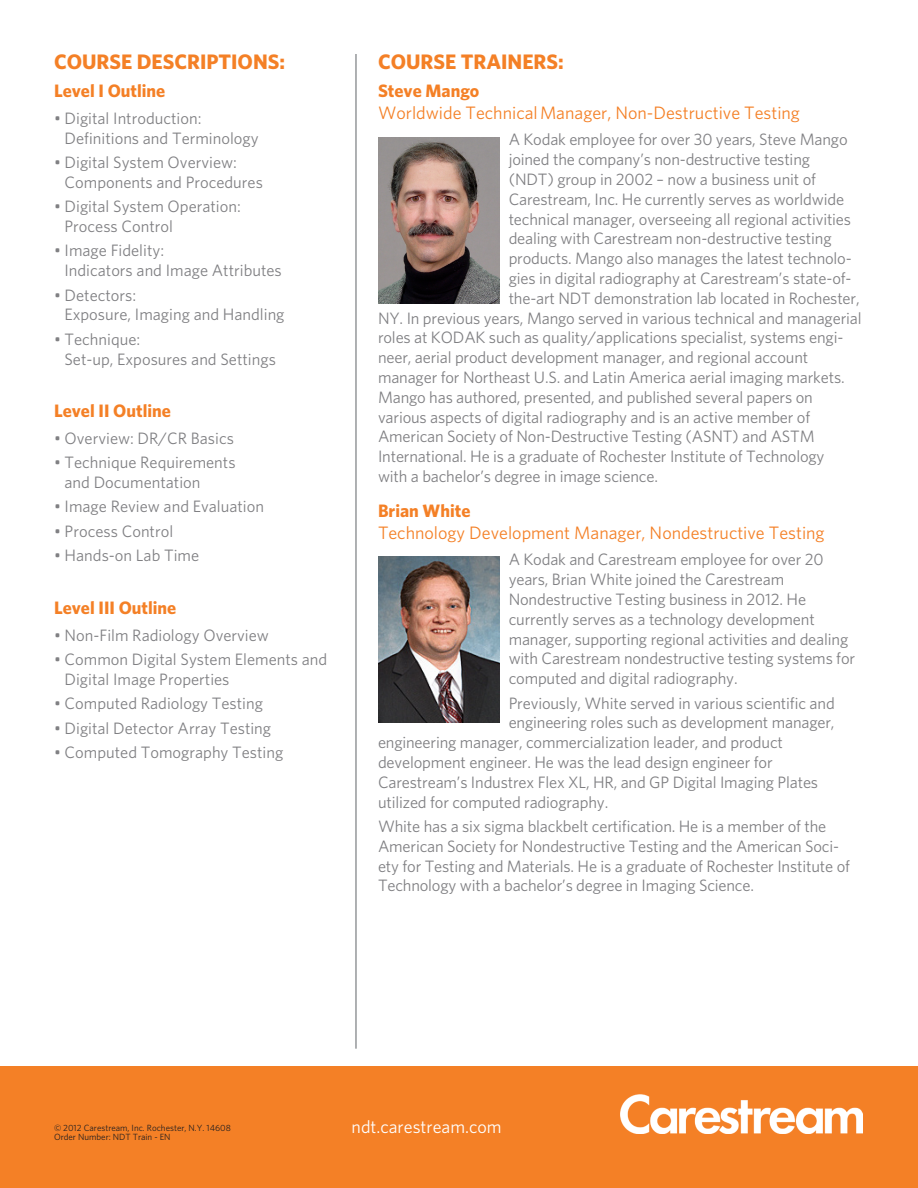
<style>
.page{position:relative;width:918px;height:1188px;background:#fff}
.page>*{position:absolute;margin:0;border:0;box-sizing:border-box;transform-origin:0 0}
.Bullets_2{font:700 21px "Whitney K";color:#f48026}
.Bullets_2-2{font:18px/21.6px "Whitney K";color:#f48026}
.Bullets_2-3{font:700 18px "Whitney K";color:#f48026}
.Bullets_2-4{font:18px "Whitney K";color:#fff}
.Bullets_2-5{font:16.5px/19.8px "Whitney K";letter-spacing:-.01em;color:#808083}
.t1{font:9px "Whitney K";color:#231f20}
.s1{font-weight:700}
</style>
<div class="page">
<div style="left:0;top:1067px;width:918px;height:121px;background:#f48026"></div>
<img style="left:620px;top:1094px;width:242px;height:40px">
<hr style="left:355px;top:54px;width:2px;height:995px;background:#95979a">
<img style="left:378px;top:137px;width:122px;height:166px">
<img style="left:378px;top:556px;width:122px;height:166px">
<p class="Bullets_2" style="left:54px;top:49px;width:233px">COURSE DESCRIPTIONS:</p>
<p class="Bullets_2-3" style="left:54px;top:80px;width:113px">Level I Outline</p>
<p class="Bullets_2-5" style="left:64px;top:108px;width:196px;text-indent:-10px">• Digital Introduction:<br>Definitions and Terminology</p>
<p class="Bullets_2-5" style="left:64px;top:152px;width:200px;text-indent:-10px">• Digital System Overview:<br>Components and Procedures</p>
<p class="Bullets_2-5" style="left:64px;top:196px;width:178px;text-indent:-10px">• Digital System Operation:<br>Process Control</p>
<p class="Bullets_2-5" style="left:64px;top:240px;width:219px;text-indent:-10px">• Image Fidelity:<br>Indicators and Image Attributes</p>
<p class="Bullets_2-5" style="left:64px;top:285px;width:222px;text-indent:-10px">• Detectors:<br>Exposure, Imaging and Handling</p>
<p class="Bullets_2-5" style="left:64px;top:329px;width:213px;text-indent:-10px">• Technique:<br>Set-up, Exposures and Settings</p>
<p class="Bullets_2-3" style="left:54px;top:400px;width:118px">Level II Outline</p>
<p class="Bullets_2-5" style="left:54px;top:428px;width:181px">• Overview: DR/CR Basics</p>
<p class="Bullets_2-5" style="left:64px;top:452px;width:173px;text-indent:-10px">• Technique Requirements and Documentation</p>
<p class="Bullets_2-5" style="left:54px;top:496px;width:212px">• Image Review and Evaluation</p>
<p class="Bullets_2-5" style="left:54px;top:521px;width:121px">• Process Control</p>
<p class="Bullets_2-5" style="left:54px;top:545px;width:147px">• Hands-on Lab Time</p>
<p class="Bullets_2-3" style="left:54px;top:597px;width:124px">Level III Outline</p>
<p class="Bullets_2-5" style="left:54px;top:625px;width:216px">• Non-Film Radiology Overview</p>
<p class="Bullets_2-5" style="left:64px;top:649px;width:264px;text-indent:-10px">• Common Digital System Elements and<br>Digital Image Properties</p>
<p class="Bullets_2-5" style="left:54px;top:693px;width:211px">• Computed Radiology Testing</p>
<p class="Bullets_2-5" style="left:54px;top:718px;width:219px">• Digital Detector Array Testing</p>
<p class="Bullets_2-5" style="left:54px;top:742px;width:231px">• Computed Tomography Testing</p>
<p class="Bullets_2" style="left:378px;top:49px;width:187px">COURSE TRAINERS:</p>
<p class="Bullets_2-2" style="left:378px;top:80px;width:424px"><span class="s1">Steve Mango<br></span>Worldwide Technical Manager, Non-Destructive Testing</p>
<p class="Bullets_2-5" style="left:509px;top:129px;width:340px">A Kodak employee for over 30 years, Steve Mango</p>
<p class="Bullets_2-5" style="left:509px;top:149px;width:303px">joined the company’s non-destructive testing</p>
<p class="Bullets_2-5" style="left:509px;top:169px;width:309px">(NDT) group in 2002 – now a business unit of</p>
<p class="Bullets_2-5" style="left:509px;top:189px;width:337px">Carestream, Inc. He currently serves as worldwide</p>
<p class="Bullets_2-5" style="left:509px;top:209px;width:344px">technical manager, overseeing all regional activities</p>
<p class="Bullets_2-5" style="left:509px;top:228px;width:324px">dealing with Carestream non-destructive testing</p>
<p class="Bullets_2-5" style="left:509px;top:248px;width:345px">products. Mango also manages the latest technolo-</p>
<p class="Bullets_2-5" style="left:509px;top:268px;width:344px">gies in digital radiography at Carestream’s state-of-</p>
<p class="Bullets_2-5" style="left:509px;top:288px;width:353px">the-art NDT demonstration lab located in Rochester,</p>
<p class="Bullets_2-5" style="left:378px;top:308px;width:485px">NY. In previous years, Mango served in various technical and managerial</p>
<p class="Bullets_2-5" style="left:378px;top:327px;width:467px">roles at KODAK such as quality/applications specialist, systems engi-</p>
<p class="Bullets_2-5" style="left:378px;top:347px;width:432px">neer, aerial product development manager, and regional account</p>
<p class="Bullets_2-5" style="left:378px;top:367px;width:468px">manager for Northeast U.S. and Latin America aerial imaging markets.</p>
<p class="Bullets_2-5" style="left:378px;top:387px;width:436px">Mango has authored, presented, and published several papers on</p>
<p class="Bullets_2-5" style="left:378px;top:407px;width:434px">various aspects of digital radiography and is an active member of</p>
<p class="Bullets_2-5" style="left:378px;top:426px;width:438px">American Society of Non-Destructive Testing (ASNT) and ASTM</p>
<p class="Bullets_2-5" style="left:378px;top:446px;width:448px">International. He is a graduate of Rochester Institute of Technology</p>
<p class="Bullets_2-5" style="left:378px;top:466px;width:282px">with a bachelor’s degree in image science.</p>
<p class="Bullets_2-2" style="left:378px;top:500px;width:448px"><span class="s1">Brian White<br></span>Technology Development Manager, Nondestructive Testing</p>
<p class="Bullets_2-5" style="left:509px;top:549px;width:348px">A Kodak and Carestream employee for over 20 years, Brian White joined the Carestream Nondestructive Testing business in 2012. He currently serves as a technology development manager, supporting regional activities and dealing with Carestream nondestructive testing systems for computed and digital radiography.</p>
<p class="Bullets_2-5" style="left:509px;top:693px;width:328px">Previously, White served in various scientific and</p>
<p class="Bullets_2-5" style="left:509px;top:712px;width:327px">engineering roles such as development manager,</p>
<p class="Bullets_2-5" style="left:378px;top:732px;width:407px">engineering manager, commercialization leader, and product</p>
<p class="Bullets_2-5" style="left:378px;top:752px;width:396px">development engineer. He was the lead design engineer for</p>
<p class="Bullets_2-5" style="left:378px;top:772px;width:442px">Carestream’s Industrex Flex XL, HR, and GP Digital Imaging Plates</p>
<p class="Bullets_2-5" style="left:378px;top:792px;width:232px">utilized for computed radiography.</p>
<p class="Bullets_2-5" style="left:378px;top:816px;width:474px">White has a six sigma blackbelt certification. He is a member of the American Society for Nondestructive Testing and the American Soci&shy;ety for Testing and Materials. He is a graduate of Rochester Institute of Technology with a bachelor’s degree in Imaging Science.</p>
<p class="t1" style="left:54px;top:1122px;width:178px">© 2012 Carestream, Inc. Rochester, N.Y. 14608</p>
<p class="Bullets_2-4" style="left:352px;top:1116px;width:151px">ndt.carestream.com</p>
<p class="t1" style="left:54px;top:1132px;width:118px">Order Number: NDT Train - EN</p>
</div>
